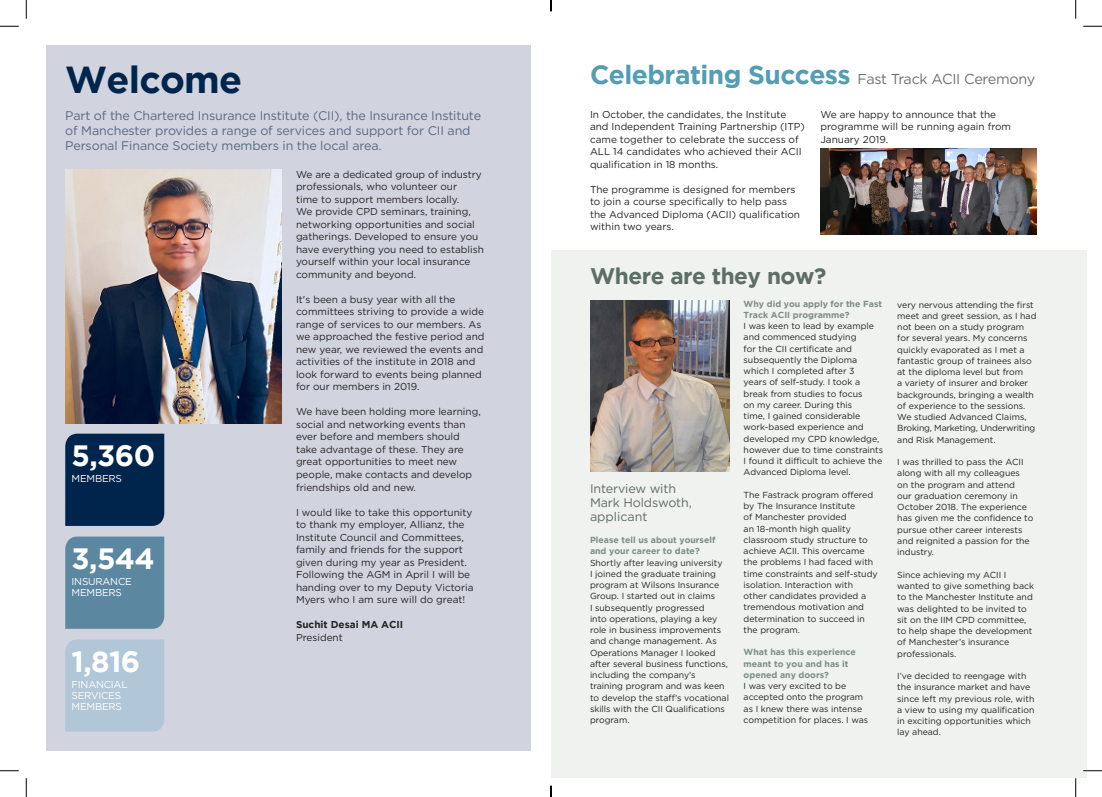
<style>
.page{position:relative;width:1102px;height:797px;background:#fff}
.page>*{position:absolute;margin:0;border:0;box-sizing:border-box;transform-origin:0 0}
.t1{font:700 37.5px "Gotham";letter-spacing:-.02em;color:#00254c}
.t2{font:700 29.25px "Gotham";letter-spacing:-.02em;color:#fff}
.t3{font:700 22.5px "Gotham";letter-spacing:-.02em;color:#5d6e65}
.t4{font:14.38px "Gotham HTF";letter-spacing:-.02em;color:#717074}
.t5{font:12.5px/15px "Gotham HTF";letter-spacing:-.01em;color:#586982}
.t6{font:12.5px/13.8px "Gotham HTF";letter-spacing:-.01em;color:#5d6e65}
.t7{font:10px/12.5px "Gotham HTF";color:#262324}
.t8{font:10px/10.9px "Gotham HTF";letter-spacing:-.02em;color:#fff}
.t9{font:700 10px "Gotham";color:#262324}
.t10{font:8.75px/11.2px "Gotham HTF";color:#262324}
.t11{font:700 8.75px/11.2px "Gotham";color:#7f8e87}
.s1{font-family:"Gotham";font-weight:700;font-size:26.25px;color:#539db5}
</style>
<div class="page">
<div style="left:46px;top:46px;width:485px;height:705px;background:#d1d4df"></div>
<div style="left:551px;top:250px;width:535px;height:528px;background:#eff2ef"></div>
<img style="left:65px;top:169px;width:216px;height:254px">
<div style="left:65px;top:433px;width:99px;height:93px;background:#00254c"></div>
<div style="left:65px;top:639px;width:99px;height:92px;background:#b1c6d6"></div>
<div style="left:65px;top:536px;width:99px;height:93px;background:#5c87a1"></div>
<img style="left:590px;top:300px;width:139px;height:172px">
<img style="left:820px;top:148px;width:216px;height:86px">
<svg style="left:0;top:25px;width:19px;height:2px"></svg>
<svg style="left:1083px;top:25px;width:18px;height:2px"></svg>
<svg style="left:0;top:770px;width:19px;height:1px"></svg>
<svg style="left:1083px;top:770px;width:18px;height:1px"></svg>
<svg style="left:25px;top:0;width:2px;height:19px"></svg>
<svg style="left:25px;top:778px;width:2px;height:19px"></svg>
<svg style="left:1075px;top:0;width:1px;height:19px"></svg>
<svg style="left:1075px;top:778px;width:1px;height:19px"></svg>
<svg style="left:550px;top:785px;width:1px;height:12px"></svg>
<p class="t1" style="left:65px;top:58px;width:178px">Welcome</p>
<p class="t4" style="left:590px;top:71px;width:447px"><span class="s1">Celebrating Success</span> Fast Track ACII Ceremony</p>
<p class="t5" style="left:65px;top:108px;width:417px">Part of the Chartered Insurance Institute (CII), the Insurance Institute of Manchester provides a range of services and support for CII and<br>Personal Finance Society members in the local area.</p>
<p class="t2" style="left:72px;top:439px;width:85px">5,360</p>
<p class="t8" style="left:72px;top:473px;width:52px">MEMBERS</p>
<p class="t2" style="left:72px;top:541px;width:85px">3,544</p>
<p class="t8" style="left:72px;top:576px;width:62px">INSURANCE<br>MEMBERS</p>
<p class="t2" style="left:72px;top:644px;width:70px">1,816</p>
<p class="t8" style="left:72px;top:679px;width:57px">FINANCIAL<br>SERVICES<br>MEMBERS</p>
<p class="t7" style="left:296px;top:168px;width:189px">We are a dedicated group of industry professionals, who volunteer our<br>time to support members locally.<br>We provide CPD seminars, training, networking opportunities and social gatherings. Developed to ensure you have everything you need to establish yourself within your local insurance community and beyond.</p>
<p class="t7" style="left:296px;top:293px;width:190px">It's been a busy year with all the committees striving to provide a wide range of services to our members. As we approached the festive period and new year, we reviewed the events and activities of the institute in 2018 and look forward to events being planned for our members in 2019.</p>
<p class="t7" style="left:296px;top:405px;width:186px">We have been holding more learning, social and networking events than ever before and members should take advantage of these. They are great opportunities to meet new people, make contacts and develop friendships old and new.</p>
<p class="t7" style="left:296px;top:505px;width:179px">I would like to take this opportunity to thank my employer, Allianz, the Institute Council and Committees, family and friends for the support given during my year as President.<br>Following the AGM in April I will be handing over to my Deputy Victoria Myers who I am sure will do great!</p>
<p class="t9" style="left:296px;top:618px;width:109px">Suchit Desai MA ACII</p>
<p class="t7" style="left:296px;top:630px;width:48px">President</p>
<p class="t7" style="left:590px;top:108px;width:216px">In October, the candidates, the Institute and Independent Training Partnership (ITP) came together to celebrate the success of ALL 14 candidates who achieved their ACII qualification in 18 months.</p>
<p class="t7" style="left:590px;top:183px;width:211px">The programme is designed for members to join a course specifically to help pass the Advanced Diploma (ACII) qualification within two years.</p>
<p class="t7" style="left:820px;top:108px;width:192px">We are happy to announce that the programme will be running again from<br>January 2019.</p>
<p class="t3" style="left:590px;top:263px;width:238px">Where are they now?</p>
<p class="t6" style="left:590px;top:481px;width:88px">Interview with</p>
<p class="t6" style="left:590px;top:495px;width:103px">Mark Holdswoth, applicant</p>
<p class="t11" style="left:590px;top:534px;width:127px">Please tell us about yourself and your career to date?</p>
<p class="t10" style="left:590px;top:556px;width:140px">Shortly after leaving university<br>I joined the graduate training program at Wilsons Insurance<br>Group. I started out in claims<br>I subsequently progressed<br>into operations, playing a key role in business improvements and change management. As<br>Operations Manager I looked after several business functions, including the company’s training program and was keen to develop the staff’s vocational skills with the CII Qualifications program.</p>
<p class="t11" style="left:743px;top:297px;width:140px">Why did you apply for the Fast<br>Track ACII programme?</p>
<p class="t10" style="left:743px;top:320px;width:141px">I was keen to lead by example and commenced studying<br>for the CII certificate and subsequently the Diploma which I completed after 3<br>years of self-study. I took a break from studies to focus<br>on my career. During this<br>time, I gained considerable work-based experience and developed my CPD knowledge, however due to time constraints<br>I found it difficult to achieve the<br>Advanced Diploma level.</p>
<p class="t10" style="left:743px;top:489px;width:135px">The Fastrack program offered by The Insurance Institute<br>of Manchester provided<br>an 18-month high quality classroom study structure to achieve ACII. This overcame the problems I had faced with time constraints and self-study isolation. Interaction with other candidates provided a tremendous motivation and determination to succeed in the program.</p>
<p class="t11" style="left:743px;top:646px;width:114px">What has this experience meant to you and has it opened any doors?</p>
<p class="t10" style="left:743px;top:680px;width:126px">I was very excited to be accepted onto the program as I knew there was intense competition for places. I was</p>
<p class="t10" style="left:897px;top:299px;width:141px">very nervous attending the first meet and greet session, as I had not been on a study program for several years. My concerns quickly evaporated as I met a fantastic group of trainees also at the diploma level but from<br>a variety of insurer and broker backgrounds, bringing a wealth of experience to the sessions.<br>We studied Advanced Claims,<br>Broking, Marketing, Underwriting and Risk Management.</p>
<p class="t10" style="left:897px;top:456px;width:138px">I was thrilled to pass the ACII along with all my colleagues<br>on the program and attend<br>our graduation ceremony in<br>October 2018. The experience has given me the confidence to pursue other career interests and reignited a passion for the industry.</p>
<p class="t10" style="left:897px;top:569px;width:138px">Since achieving my ACII I wanted to give something back to the Manchester Institute and was delighted to be invited to sit on the IIM CPD committee, to help shape the development of Manchester’s insurance professionals.</p>
<p class="t10" style="left:897px;top:670px;width:139px">I’ve decided to reengage with the insurance market and have since left my previous role, with a view to using my qualification in exciting opportunities which lay ahead.</p>
</div>
